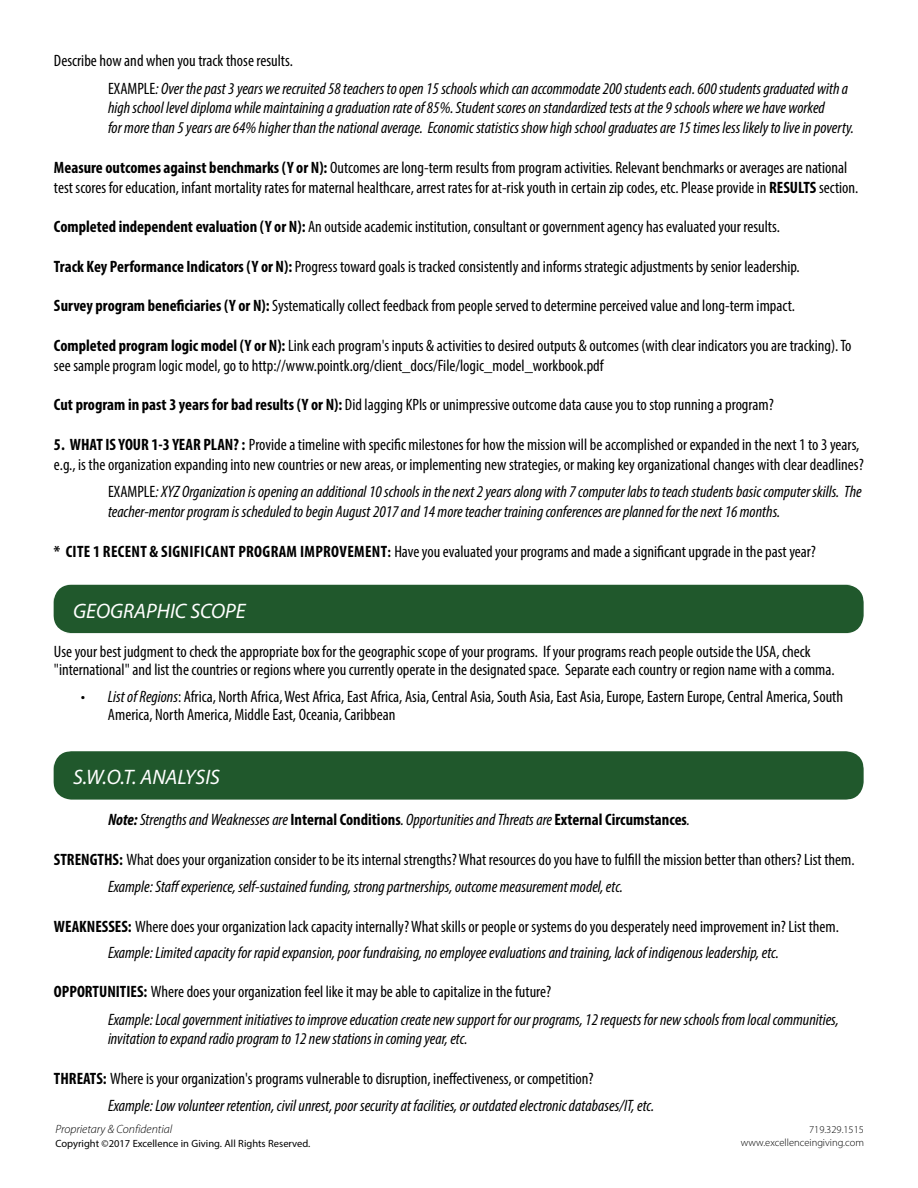
<style>
.page{position:relative;width:918px;height:1188px;background:#fff}
.page>*{position:absolute;margin:0;border:0;box-sizing:border-box;transform-origin:0 0}
.t1{font:italic 21px "Myriad Pro";color:#fff}
.t2{font:condensed 16.5px/19.8px "Myriad Pro";color:#000}
.t3{font:italic condensed 16.5px/27.3px "Myriad Pro";color:#000}
.t4{font:italic 300 12px "Myriad Pro";color:#000}
.t5{font:10.5px "Myriad Pro";color:#000}
.t6{font:300 10.5px/12.6px "Myriad Pro";color:#000;text-align:right}
.s1{font-style:normal}
.s2{font-weight:700}
.s3{font-weight:700;font-size:15px}
.s4{font-style:italic}
.s5{font-weight:700;font-style:normal}
</style>
<div class="page">
<div style="left:54px;top:585px;width:810px;height:48px;background:#20582c"></div>
<svg style="left:36px;top:567px;width:36px;height:36px"></svg>
<svg style="left:846px;top:567px;width:36px;height:36px"></svg>
<svg style="left:36px;top:615px;width:36px;height:36px"></svg>
<svg style="left:846px;top:615px;width:36px;height:36px"></svg>
<div style="left:54px;top:751px;width:810px;height:49px;background:#20582c;border:3px solid #20582c"></div>
<svg style="left:36px;top:733px;width:36px;height:36px"></svg>
<svg style="left:846px;top:733px;width:36px;height:36px"></svg>
<svg style="left:36px;top:782px;width:36px;height:36px"></svg>
<svg style="left:846px;top:782px;width:36px;height:36px"></svg>
<p class="t3" style="left:108px;top:47px;width:742px;text-indent:-54px"><span class="s1">Describe how and when you track those results.<br>EXAMPLE</span>: Over the past 3 years we recruited 58 teachers to open 15 schools which can accommodate 200 students each. 600 students graduated with a</p>
<p class="t3" style="left:108px;top:98px;width:748px;line-height:19.8px">high school level diploma while maintaining a graduation rate of 85%. Student scores on standardized tests at the 9 schools where we have worked<br>for more than 5 years are 64% higher than the national average. Economic statistics show high school graduates are 15 times less likely to live in poverty.</p>
<p class="t2" style="left:54px;top:157px;width:806px"><span class="s2">Measure outcomes against benchmarks (Y or N):</span> Outcomes are long-term results from program activities. Relevant benchmarks or averages are national test scores for education, infant mortality rates for maternal healthcare, arrest rates for at-risk youth in certain zip codes, etc. Please provide in <span class="s2">RESULTS</span> section.</p>
<p class="t2" style="left:54px;top:217px;width:727px"><span class="s2">Completed independent evaluation (Y or N):</span> An outside academic institution, consultant or government agency has evaluated your results.</p>
<p class="t2" style="left:54px;top:256px;width:747px"><span class="s2">Track Key Performance Indicators (Y or N):</span> Progress toward goals is tracked consistently and informs strategic adjustments by senior leadership.</p>
<p class="t2" style="left:54px;top:296px;width:742px"><span class="s2">Survey program beneficiaries (Y or N):</span> Systematically collect feedback from people served to determine perceived value and long-term impact.</p>
<p class="t2" style="left:54px;top:336px;width:799px"><span class="s2">Completed program logic model (Y or N):</span> Link each program's inputs &amp; activities to desired outputs &amp; outcomes (with clear indicators you are tracking). To see sample program logic model, go to http://www.pointk.org/client_docs/File/logic_model_workbook.pdf</p>
<p class="t2" style="left:54px;top:395px;width:721px"><span class="s2">Cut program in past 3 years for bad results (Y or N):</span> Did lagging KPIs or unimpressive outcome data cause you to stop running a program?</p>
<p class="t2" style="left:54px;top:435px;width:811px"><span class="s2">5. WHAT IS YOUR 1-3 YEAR PLAN? :</span> Provide a timeline with specific milestones for how the mission will be accomplished or expanded in the next 1 to 3 years, e.g., is the organization expanding into new countries or new areas, or implementing new strategies, or making key organizational changes with clear deadlines?</p>
<p class="t3" style="left:108px;top:482px;width:755px;line-height:19.8px"><span class="s1">EXAMPLE</span>: XYZ Organization is opening an additional 10 schools in the next 2 years along with 7 computer labs to teach students basic computer skills. The teacher-mentor program is scheduled to begin August 2017 and 14 more teacher training conferences are planned for the next 16 months.</p>
<p class="t2" style="left:54px;top:541px;width:764px"><span class="s2">* CITE 1 RECENT &amp; SIGNIFICANT PROGRAM IMPROVEMENT</span><span class="s3">:</span> Have you evaluated your programs and made a significant upgrade in the past year?</p>
<p class="t1" style="left:73px;top:598px;width:174px">GEOGRAPHIC SCOPE</p>
<p class="t2" style="left:54px;top:642px;width:782px;line-height:18px">Use your best judgment to check the appropriate box for the geographic scope of your programs. If your programs reach people outside the USA, check "international" and list the countries or regions where you currently operate in the designated space. Separate each country or region name with a comma.</p>
<p class="t2" style="left:108px;top:687px;width:737px;line-height:18px;text-indent:-27px"><span class="s4">• List of Regions</span>: Africa, North Africa, West Africa, East Africa, Asia, Central Asia, South Asia, East Asia, Europe, Eastern Europe, Central America, South<br>America, North America, Middle East, Oceania, Caribbean</p>
<p class="t1" style="left:73px;top:764px;width:148px">S.W.O.T. ANALYSIS</p>
<p class="t3" style="left:108px;top:806px;width:584px"><span class="s2">Note:</span> Strengths and Weaknesses are <span class="s5">Internal Conditions</span>. Opportunities and Threats are <span class="s5">External Circumstances</span>.</p>
<p class="t2" style="left:108px;top:846px;width:748px;line-height:27.3px;text-indent:-54px"><span class="s2">STRENGTHS:</span> What does your organization consider to be its internal strengths? What resources do you have to fulfill the mission better than others? List them.<br><span class="s4">Example: Staff experience, self-sustained funding, strong partnerships, outcome measurement model, etc.</span></p>
<p class="t3" style="left:54px;top:913px;width:787px;line-height:25.8px;text-align:center"><span class="s5">WEAKNESSES:</span> <span class="s1">Where does your organization lack capacity internally? What skills or people or systems do you desperately need improvement in? List them.<br></span>Example: Limited capacity for rapid expansion, poor fundraising, no employee evaluations and training, lack of indigenous leadership, etc.</p>
<p class="t3" style="left:108px;top:978px;width:732px;text-indent:-54px"><span class="s5">OPPORTUNITIES:</span> <span class="s1">Where does your organization feel like it may be able to capitalize in the future?<br></span>Example: Local government initiatives to improve education create new support for our programs, 12 requests for new schools from local communities,</p>
<p class="t3" style="left:108px;top:1025px;width:361px">invitation to expand radio program to 12 new stations in coming year, etc.</p>
<p class="t3" style="left:108px;top:1065px;width:548px;text-indent:-54px"><span class="s5">THREATS:</span> <span class="s1">Where is your organization's programs vulnerable to disruption, ineffectiveness, or competition?<br></span>Example: Low volunteer retention, civil unrest, poor security at facilities, or outdated electronic databases/IT, etc.</p>
<p class="t4" style="left:56px;top:1123px;width:118px">Proprietary &amp; Confidential</p>
<p class="t5" style="left:56px;top:1137px;width:257px">Copyright ©2017 Excellence in Giving. All Rights Reserved.</p>
<p class="t6" style="left:741px;top:1124px;width:125px">719.329.1515 www.excellenceingiving.com</p>
</div>
